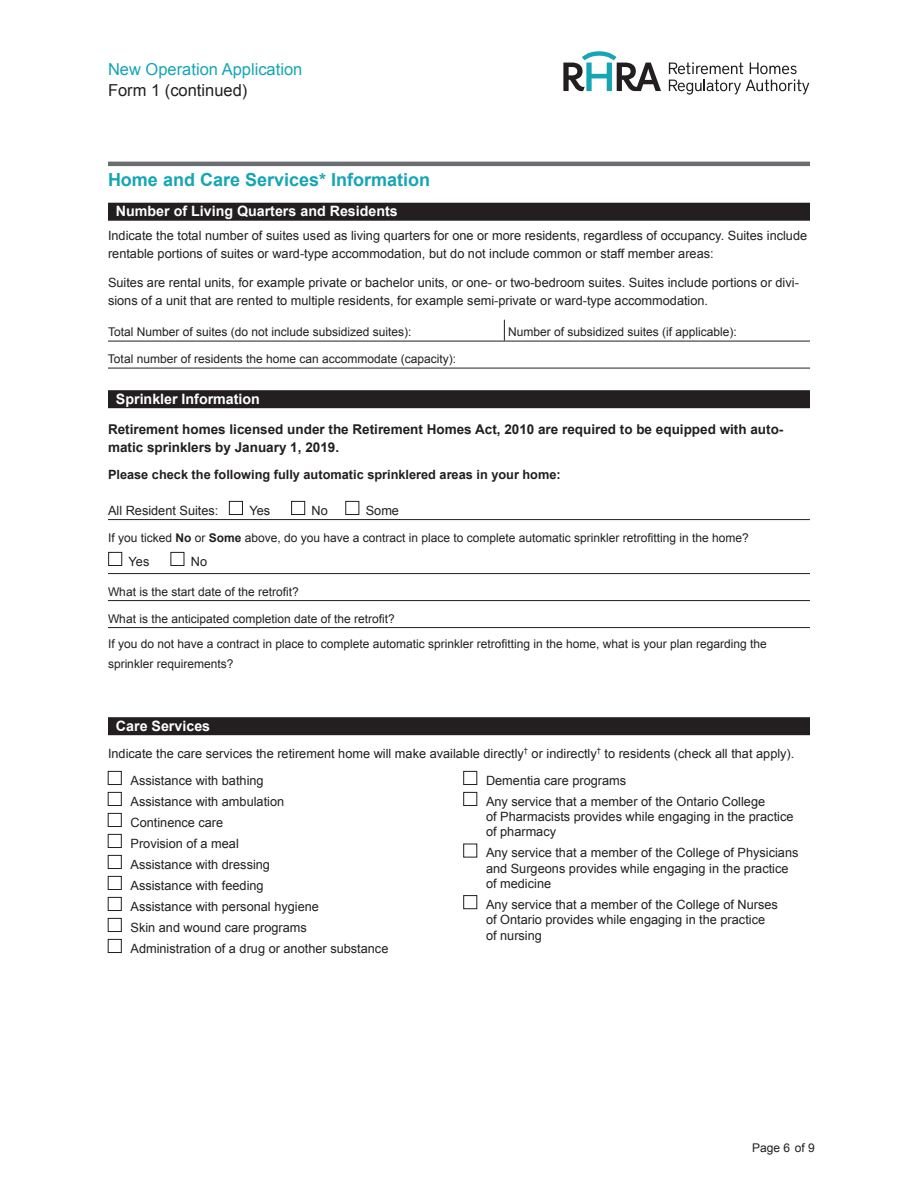
<style>
.page{position:relative;width:918px;height:1188px;background:#fff}
.page>*{position:absolute;margin:0;border:0;box-sizing:border-box;transform-origin:0 0}
.t1{font:700 18px "Arial";color:#16a5b5}
.t2{font:16.5px/21px "Arial";color:#16a5b5}
.t3{font:700 14.25px "Arial";color:#fff}
.t4{font:700 13.5px/18px "Arial";color:#231f20}
.Body_with_rule_below{font:12.75px/15.3px "Arial";color:#231f20}
.t5{font:700 12.75px "Arial";color:#231f20}
.Body_with_rule_below-2{font:12px/19.5px "Arial";color:#231f20}
.s1{color:#231f20}
.s2{font-weight:700}
</style>
<div class="page">
<svg style="left:669px;top:62px;width:140px;height:33px"></svg>
<svg style="left:563px;top:51px;width:98px;height:40px"></svg>
<hr style="left:108px;top:162px;width:702px;height:4px;background:#6c6d70">
<div style="left:108px;top:203px;width:702px;height:18px;background:#231f20"></div>
<hr style="left:108px;top:341px;width:702px;height:1px;background:#231f20">
<hr style="left:108px;top:368px;width:702px;height:1px;background:#231f20">
<div style="left:108px;top:390px;width:702px;height:18px;background:#231f20"></div>
<hr style="left:108px;top:519px;width:702px;height:1px;background:#231f20">
<hr style="left:108px;top:573px;width:702px;height:1px;background:#231f20">
<hr style="left:108px;top:600px;width:702px;height:1px;background:#231f20">
<hr style="left:108px;top:627px;width:702px;height:1px;background:#231f20">
<div style="left:108px;top:717px;width:702px;height:18px;background:#231f20"></div>
<svg style="left:504px;top:320px;width:1px;height:21px"></svg>
<div style="left:229px;top:501px;width:14px;height:14px;border:1px solid #231f20"></div>
<div style="left:291px;top:501px;width:14px;height:14px;border:1px solid #231f20"></div>
<div style="left:346px;top:501px;width:13px;height:14px;border:1px solid #231f20"></div>
<div style="left:108px;top:552px;width:14px;height:14px;border:1px solid #231f20"></div>
<div style="left:171px;top:552px;width:13px;height:14px;border:1px solid #231f20"></div>
<div style="left:108px;top:771px;width:14px;height:14px;border:1px solid #231f20"></div>
<div style="left:108px;top:792px;width:14px;height:14px;border:1px solid #231f20"></div>
<div style="left:108px;top:813px;width:14px;height:14px;border:1px solid #231f20"></div>
<div style="left:108px;top:834px;width:14px;height:14px;border:1px solid #231f20"></div>
<div style="left:108px;top:855px;width:14px;height:14px;border:1px solid #231f20"></div>
<div style="left:108px;top:876px;width:14px;height:14px;border:1px solid #231f20"></div>
<div style="left:108px;top:897px;width:14px;height:14px;border:1px solid #231f20"></div>
<div style="left:108px;top:918px;width:14px;height:14px;border:1px solid #231f20"></div>
<div style="left:108px;top:939px;width:14px;height:14px;border:1px solid #231f20"></div>
<div style="left:464px;top:771px;width:13px;height:14px;border:1px solid #231f20"></div>
<div style="left:464px;top:792px;width:13px;height:14px;border:1px solid #231f20"></div>
<div style="left:464px;top:895px;width:13px;height:14px;border:1px solid #231f20"></div>
<p class="t2" style="left:108px;top:59px;width:196px">New Operation Application<br><span class="s1">Form 1 (continued)</span></p>
<p class="t1" style="left:108px;top:167px;width:324px">Home and Care Services* Information</p>
<p class="t3" style="left:116px;top:202px;width:283px">Number of Living Quarters and Residents</p>
<p class="Body_with_rule_below" style="left:108px;top:227px;width:701px;line-height:18px">Indicate the total number of suites used as living quarters for one or more residents, regardless of occupancy. Suites include rentable portions of suites or ward-type accommodation, but do not include common or staff member areas:</p>
<p class="Body_with_rule_below" style="left:108px;top:273px;width:692px;line-height:18px">Suites are rental units, for example private or bachelor units, or one- or two-bedroom suites. Suites include portions or divi&shy;sions of a unit that are rented to multiple residents, for example semi-private or ward-type accommodation.</p>
<p class="Body_with_rule_below-2" style="left:108px;top:322px;width:305px">Total Number of suites (do not include subsidized suites):</p>
<p class="Body_with_rule_below-2" style="left:508px;top:322px;width:230px">Number of subsidized suites (if applicable):</p>
<p class="Body_with_rule_below-2" style="left:108px;top:349px;width:350px">Total number of residents the home can accommodate (capacity):</p>
<p class="t3" style="left:116px;top:389px;width:146px">Sprinkler Information</p>
<p class="t4" style="left:108px;top:420px;width:677px">Retirement homes licensed under the Retirement Homes Act, 2010 are required to be equipped with auto&shy;matic sprinklers by January 1, 2019.</p>
<p class="t5" style="left:108px;top:466px;width:454px">Please check the following fully automatic sprinklered areas in your home:</p>
<p class="Body_with_rule_below" style="left:108px;top:503px;width:112px">All Resident Suites:</p>
<p class="Body_with_rule_below" style="left:249px;top:503px;width:22px">Yes</p>
<p class="Body_with_rule_below" style="left:312px;top:503px;width:18px">No</p>
<p class="Body_with_rule_below" style="left:366px;top:503px;width:35px">Some</p>
<p class="Body_with_rule_below-2" style="left:108px;top:528px;width:642px">If you ticked <span class="s2">No</span> or <span class="s2">Some</span> above, do you have a contract in place to complete automatic sprinkler retrofitting in the home?</p>
<p class="Body_with_rule_below" style="left:129px;top:554px;width:22px">Yes</p>
<p class="Body_with_rule_below" style="left:191px;top:554px;width:18px">No</p>
<p class="Body_with_rule_below-2" style="left:108px;top:582px;width:192px">What is the start date of the retrofit?</p>
<p class="Body_with_rule_below-2" style="left:108px;top:609px;width:288px">What is the anticipated completion date of the retrofit?</p>
<p class="Body_with_rule_below-2" style="left:108px;top:634px;width:660px">If you do not have a contract in place to complete automatic sprinkler retrofitting in the home, what is your plan regarding the sprinkler requirements?</p>
<p class="t3" style="left:116px;top:716px;width:96px">Care Services</p>
<p class="Body_with_rule_below" style="left:108px;top:746px;width:688px">Indicate the care services the retirement home will make available directly<sup>†</sup> or indirectly<sup>†</sup> to residents (check all that apply).</p>
<p class="Body_with_rule_below" style="left:130px;top:773px;width:135px">Assistance with bathing</p>
<p class="Body_with_rule_below" style="left:130px;top:794px;width:155px">Assistance with ambulation</p>
<p class="Body_with_rule_below" style="left:130px;top:815px;width:94px">Continence care</p>
<p class="Body_with_rule_below" style="left:130px;top:836px;width:110px">Provision of a meal</p>
<p class="Body_with_rule_below" style="left:130px;top:857px;width:141px">Assistance with dressing</p>
<p class="Body_with_rule_below" style="left:130px;top:878px;width:135px">Assistance with feeding</p>
<p class="Body_with_rule_below" style="left:130px;top:899px;width:190px">Assistance with personal hygiene</p>
<p class="Body_with_rule_below" style="left:130px;top:920px;width:178px">Skin and wound care programs</p>
<p class="Body_with_rule_below" style="left:130px;top:941px;width:259px">Administration of a drug or another substance</p>
<p class="Body_with_rule_below" style="left:486px;top:773px;width:142px">Dementia care programs</p>
<p class="Body_with_rule_below" style="left:486px;top:794px;width:309px">Any service that a member of the Ontario College<br>of Pharmacists provides while engaging in the practice of pharmacy</p>
<p class="Body_with_rule_below" style="left:486px;top:845px;width:314px">Any service that a member of the College of Physicians and Surgeons provides while engaging in the practice of medicine</p>
<p class="Body_with_rule_below" style="left:486px;top:897px;width:293px">Any service that a member of the College of Nurses of Ontario provides while engaging in the practice of nursing</p>
<p class="Body_with_rule_below-2" style="left:752px;top:1138px;width:64px">Page 6 of 9</p>
</div>
